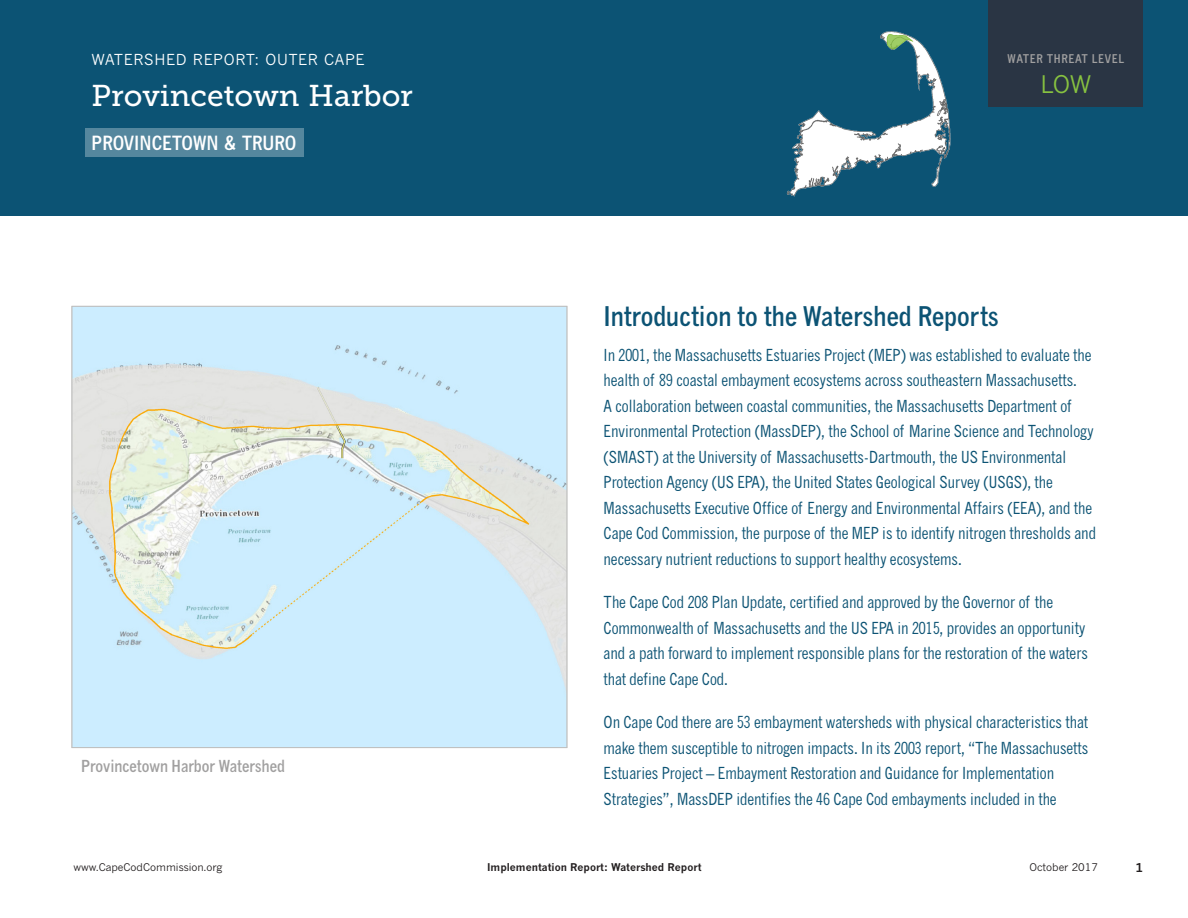
<style>
.page{position:relative;width:1188px;height:918px;background:#fff}
.page>*{position:absolute;margin:0;border:0;box-sizing:border-box;transform-origin:0 0}
.Watershed_Name-Title{font:30px "Museo Slab 500";color:#fff}
.t1{font:700 condensed 27px "News Gothic MT Std";color:#0c5374}
.Threat-Low-New{font:24px "News Gothic MT Std";color:#87c240}
.Watershed_Names-Subt{font:700 condensed 19.5px "News Gothic MT Std";color:#fff}
.t2{font:condensed 16.5px/25.5px "News Gothic MT Std";color:#0c5374}
.Map_heading{font:700 condensed 16.5px "News Gothic MT Std";color:#a1a0a0}
.Watershed_Region_-_T{font:15px "News Gothic MT Std";letter-spacing:.05em;color:#fff}
.t3{font:700 condensed 12px "News Gothic MT Std";letter-spacing:.05em;color:#a1a0a0}
.t4{font:700 12px "News Gothic MT Std";color:#231f20}
.t5{font:10.5px "News Gothic MT Std";color:#231f20}
.t6{font:700 10.5px "News Gothic MT Std";color:#231f20}
</style>
<div class="page">
<div style="left:0;top:0;width:1145px;height:216px;background:#0c5374"></div>
<div style="left:1143px;top:0;width:45px;height:216px;background:#0c5374"></div>
<div style="left:989px;top:0;width:154px;height:107px;background:#2a3544"></div>
<img style="left:74px;top:308px;width:491px;height:438px">
<img style="left:786px;top:31px;width:165px;height:165px">
<div style="left:85px;top:129px;width:218px;height:28px;background:#55879e"></div>
<p class="Watershed_Region_-_T" style="left:92px;top:51px;width:274px">WATERSHED REPORT: OUTER CAPE</p>
<p class="Watershed_Name-Title" style="left:92px;top:79px;width:323px">Provincetown Harbor</p>
<p class="Watershed_Names-Subt" style="left:92px;top:131px;width:206px">PROVINCETOWN &amp; TRURO</p>
<p class="Map_heading" style="left:81px;top:756px;width:206px">Provincetown Harbor Watershed</p>
<p class="t3" style="left:1008px;top:51px;width:118px">WATER THREAT LEVEL</p>
<p class="Threat-Low-New" style="left:1040px;top:70px;width:53px">LOW</p>
<h2 class="t1" style="left:604px;top:300px;width:396px">Introduction to the Watershed Reports</h2>
<p class="t2" style="left:604px;top:342px;width:494px">In 2001, the Massachusetts Estuaries Project (MEP) was established to evaluate the health of 89 coastal embayment ecosystems across southeastern Massachusetts.<br>A collaboration between coastal communities, the Massachusetts Department of Environmental Protection (MassDEP), the School of Marine Science and Technology (SMAST) at the University of Massachusetts-Dartmouth, the US Environmental Protection Agency (US EPA), the United States Geological Survey (USGS), the Massachusetts Executive Office of Energy and Environmental Affairs (EEA), and the Cape Cod Commission, the purpose of the MEP is to identify nitrogen thresholds and necessary nutrient reductions to support healthy ecosystems.</p>
<p class="t2" style="left:604px;top:590px;width:486px">The Cape Cod 208 Plan Update, certified and approved by the Governor of the Commonwealth of Massachusetts and the US EPA in 2015, provides an opportunity and a path forward to implement responsible plans for the restoration of the waters that define Cape Cod.</p>
<p class="t2" style="left:604px;top:710px;width:486px">On Cape Cod there are 53 embayment watersheds with physical characteristics that make them susceptible to nitrogen impacts. In its 2003 report, “The Massachusetts Estuaries Project – Embayment Restoration and Guidance for Implementation Strategies”, MassDEP identifies the 46 Cape Cod embayments included in the</p>
<p class="t5" style="left:74px;top:860px;width:150px">www.CapeCodCommission.org</p>
<p class="t6" style="left:487px;top:861px;width:216px">Implementation Report: Watershed Report</p>
<p class="t5" style="left:1030px;top:861px;width:70px">October 2017</p>
<p class="t4" style="left:1135px;top:860px;width:9px">1</p>
</div>
